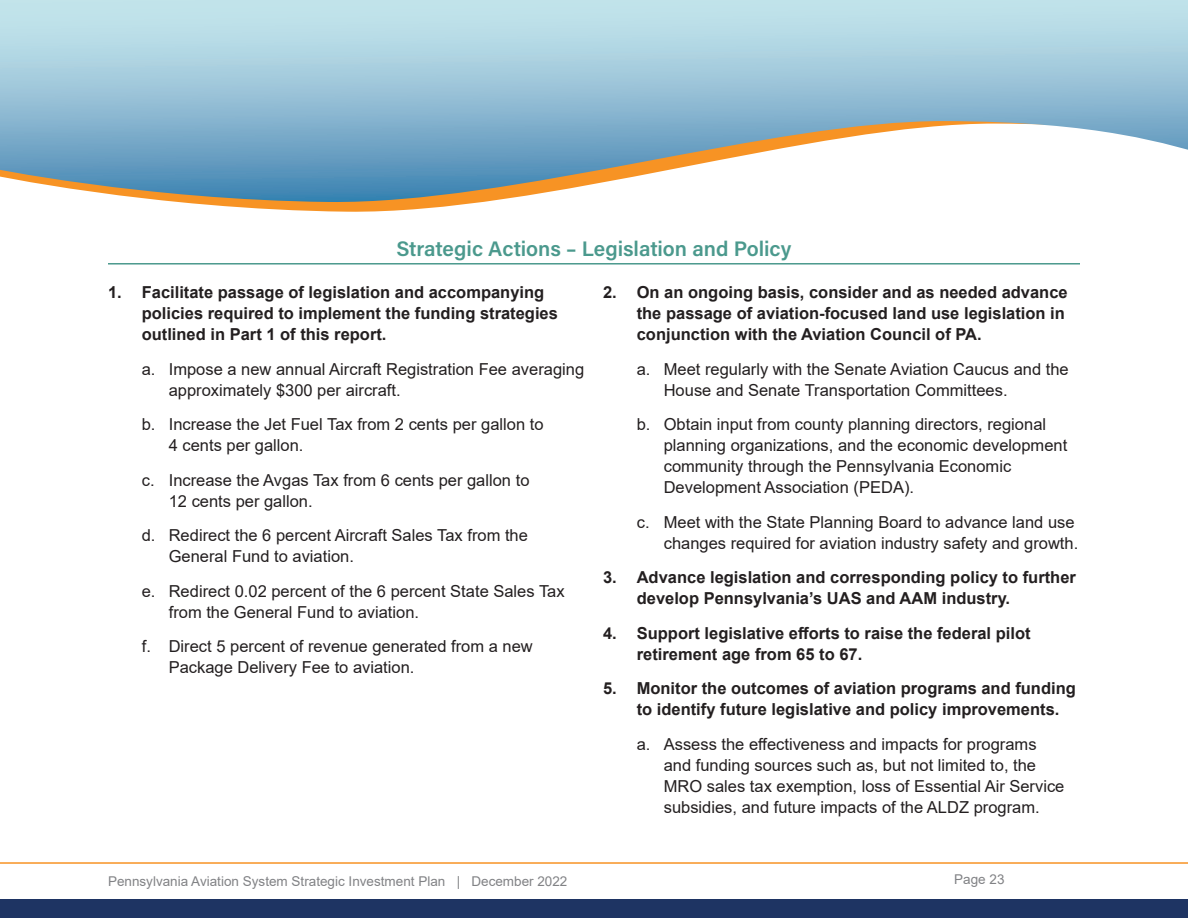
<style>
.page{position:relative;width:1188px;height:918px;background:#fff}
.page>*{position:absolute;margin:0;border:0;box-sizing:border-box;transform-origin:0 0}
.Subhead_2{font:600 21px "Acumin Pro";color:#4b998d}
.t1{font:16.5px/21px "Arial";color:#231f20}
.t2{font:700 16.5px/21px "Arial";color:#231f20}
.t3{font:13.5px "Arial";color:#818285}
</style>
<div class="page">
<svg style="left:0;top:862px;width:1188px;height:38px"></svg>
<svg style="left:200px;top:204px;width:265px;height:8px;fill:#f79324"></svg>
<svg style="left:0;top:0;width:1188px;height:204px"></svg>
<div style="left:0;top:900px;width:1188px;height:18px;background:#1e3463"></div>
<hr style="left:108px;top:263px;width:972px;height:2px;background:#4b998d">
<p class="Subhead_2" style="left:396px;top:234px;width:397px">Strategic Actions – Legislation and Policy</p>
<p class="t2" style="left:142px;top:282px;width:418px;text-indent:-34px">1. Facilitate passage of legislation and accompanying policies required to implement the funding strategies outlined in Part 1 of this report.</p>
<p class="t1" style="left:169px;top:358px;width:417px;text-indent:-27px">a. Impose a new annual Aircraft Registration Fee averaging approximately $300 per aircraft.</p>
<p class="t1" style="left:169px;top:414px;width:376px;text-indent:-27px">b. Increase the Jet Fuel Tax from 2 cents per gallon to<br>4 cents per gallon.</p>
<p class="t1" style="left:169px;top:469px;width:362px;text-indent:-27px">c. Increase the Avgas Tax from 6 cents per gallon to<br>12 cents per gallon.</p>
<p class="t1" style="left:169px;top:525px;width:361px;text-indent:-27px">d. Redirect the 6 percent Aircraft Sales Tax from the<br>General Fund to aviation.</p>
<p class="t1" style="left:169px;top:580px;width:397px;text-indent:-27px">e. Redirect 0.02 percent of the 6 percent State Sales Tax from the General Fund to aviation.</p>
<p class="t1" style="left:169px;top:636px;width:366px;text-indent:-27px">f. Direct 5 percent of revenue generated from a new<br>Package Delivery Fee to aviation.</p>
<p class="t2" style="left:637px;top:282px;width:432px;text-indent:-34px">2. On an ongoing basis, consider and as needed advance the passage of aviation-focused land use legislation in conjunction with the Aviation Council of PA.</p>
<p class="t1" style="left:664px;top:358px;width:407px;text-indent:-27px">a. Meet regularly with the Senate Aviation Caucus and the<br>House and Senate Transportation Committees.</p>
<p class="t1" style="left:664px;top:414px;width:405px;text-indent:-27px">b. Obtain input from county planning directors, regional planning organizations, and the economic development community through the Pennsylvania Economic Development Association (PEDA).</p>
<p class="t1" style="left:637px;top:511px;width:443px;text-align:right">c. Meet with the State Planning Board to advance land use changes required for aviation industry safety and growth.</p>
<p class="t2" style="left:637px;top:567px;width:441px;text-indent:-34px">3. Advance legislation and corresponding policy to further develop Pennsylvania’s UAS and AAM industry.</p>
<p class="t2" style="left:637px;top:623px;width:395px;text-indent:-34px">4. Support legislative efforts to raise the federal pilot retirement age from 65 to 67.</p>
<p class="t2" style="left:637px;top:678px;width:441px;text-indent:-34px">5. Monitor the outcomes of aviation programs and funding to identify future legislative and policy improvements.</p>
<p class="t1" style="left:664px;top:733px;width:402px;text-indent:-27px">a. Assess the effectiveness and impacts for programs and funding sources such as, but not limited to, the MRO sales tax exemption, loss of Essential Air Service subsidies, and future impacts of the ALDZ program.</p>
<p class="t3" style="left:108px;top:872px;width:461px">Pennsylvania Aviation System Strategic Investment Plan | December 2022</p>
<p class="t3" style="left:954px;top:870px;width:52px">Page 23</p>
</div>
